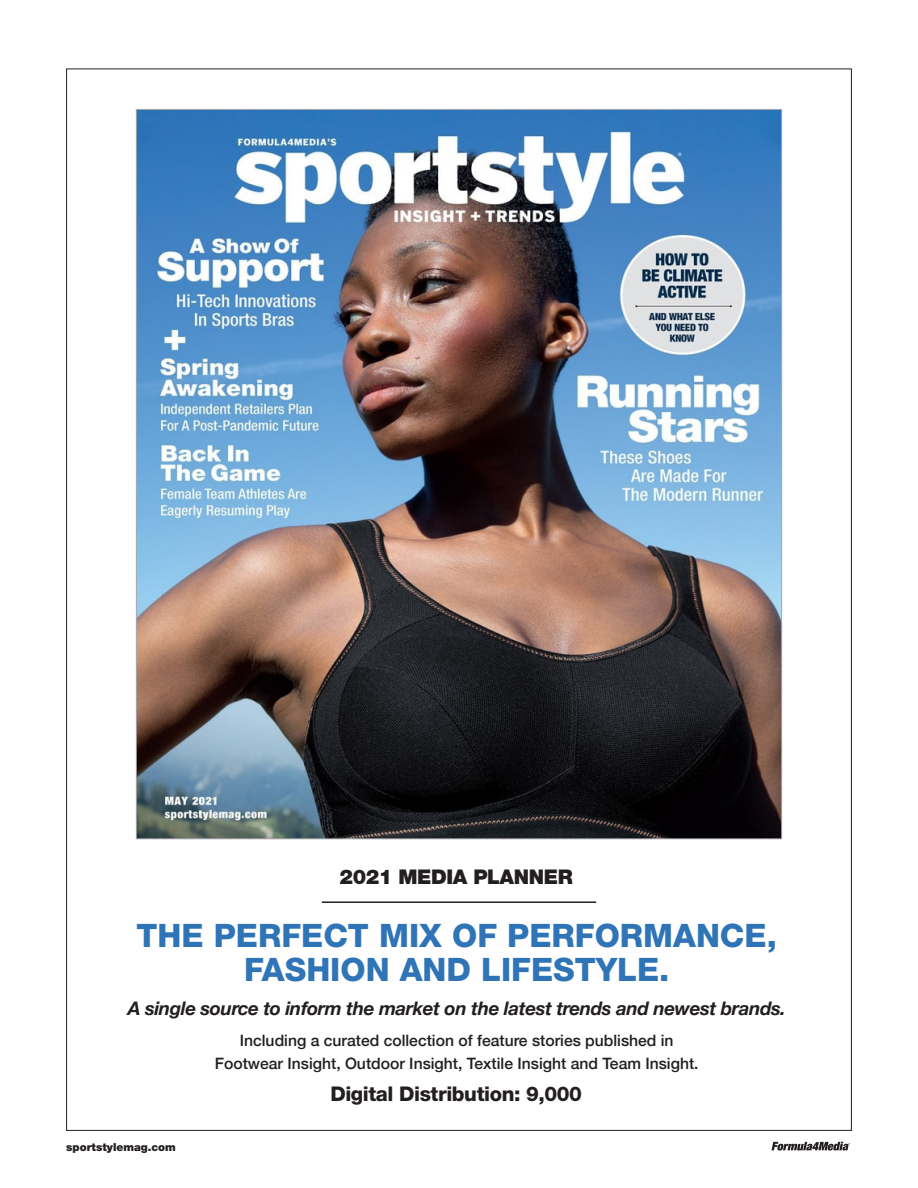
<style>
.page{position:relative;width:918px;height:1188px;background:#fff}
.page>*{position:absolute;margin:0;border:0;box-sizing:border-box;transform-origin:0 0}
.t1{font:800 32.4px "Helvetica Neue";color:#2f74b7}
.t2{font:800 20.25px "Helvetica Neue";letter-spacing:-.02em;color:#231f20}
.t3{font:900 20.25px "Helvetica Neue";letter-spacing:-.02em;color:#231f20}
.t4{font:italic 700 18.75px "Helvetica Neue";letter-spacing:-.02em;color:#231f20}
.t5{font:500 15.75px "Helvetica Neue";color:#231f20}
.t6{font:900 11.1px "Helvetica Neue";color:#231f20}
</style>
<div class="page">
<svg style="left:772px;top:1142px;width:78px;height:9px"></svg>
<img style="left:138px;top:111px;width:642px;height:726px">
<hr style="left:322px;top:901px;width:274px;height:2px;background:#231f20">
<p class="t3" style="left:340px;top:865px;width:235px">2021 MEDIA PLANNER</p>
<p class="t1" style="left:137px;top:916px;width:642px">THE PERFECT MIX OF PERFORMANCE,</p>
<p class="t1" style="left:244px;top:950px;width:427px">FASHION AND LIFESTYLE.</p>
<p class="t4" style="left:128px;top:994px;width:659px">A single source to inform the market on the latest trends and newest brands.</p>
<p class="t5" style="left:240px;top:1028px;width:435px">Including a curated collection of feature stories published in</p>
<p class="t5" style="left:215px;top:1051px;width:485px">Footwear Insight, Outdoor Insight, Textile Insight and Team Insight.</p>
<p class="t2" style="left:330px;top:1082px;width:253px">Digital Distribution: 9,000</p>
<p class="t6" style="left:66px;top:1140px;width:111px">sportstylemag.com</p>
</div>
